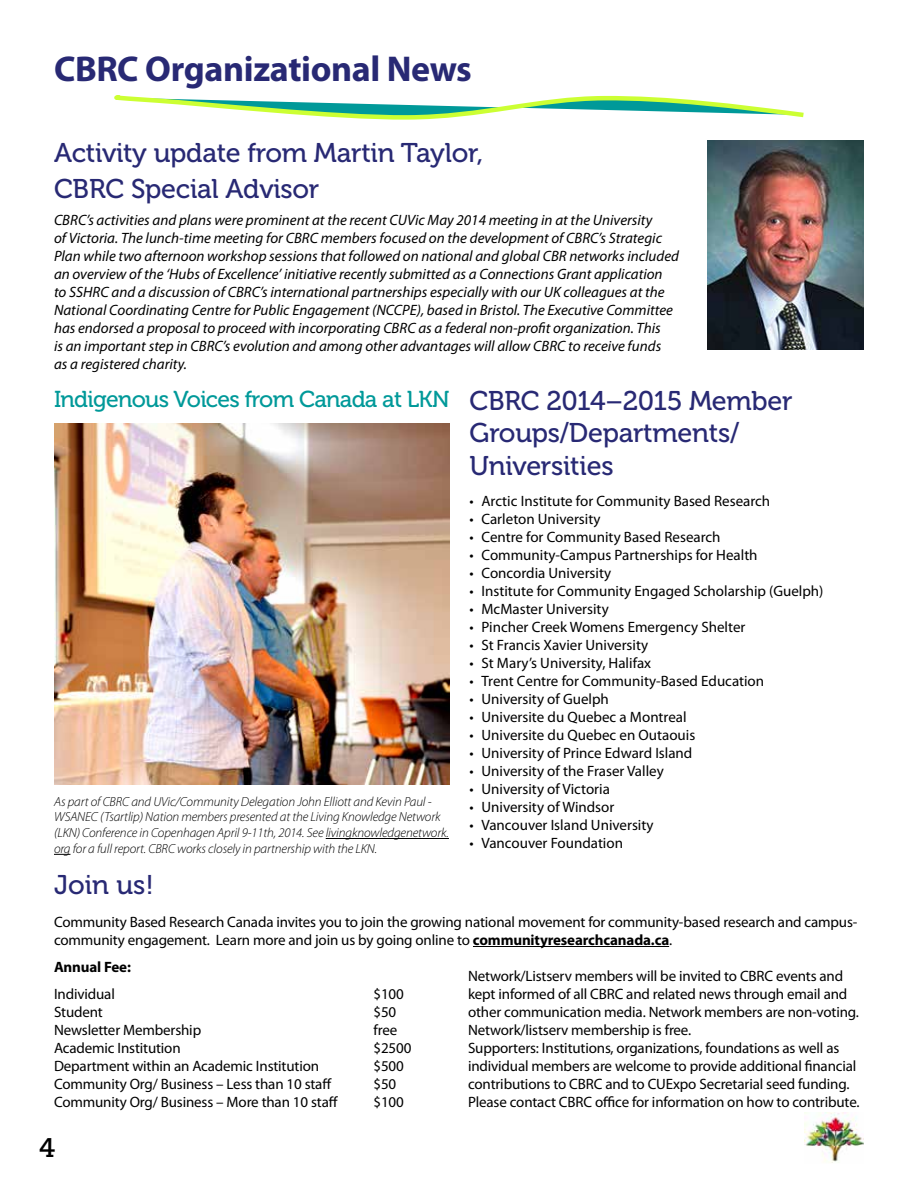
<style>
.page{position:relative;width:918px;height:1188px;background:#fff}
.page>*{position:absolute;margin:0;border:0;box-sizing:border-box;transform-origin:0 0}
.Section_Head{font:700 36px "Myriad Pro";letter-spacing:-.01em;color:#282974}
.Header_2{font:27px/32.4px "Museo 500";letter-spacing:-.01em;color:#282974}
.t1{font:700 27px "Caecilia LT Std";color:#000}
.Subhead{font:22.95px "Museo 500";letter-spacing:-.03em;color:#099}
.Copy{font:15px/18px "Myriad Pro";letter-spacing:-.01em;color:#000}
.Copy-2{font:italic 15px/18px "Myriad Pro";color:#000}
.Copy-3{font:700 15px "Myriad Pro";letter-spacing:-.01em;color:#000}
.t2{font:italic 300 13.2px/15.9px "Myriad Pro";letter-spacing:-.01em;color:#000}
.s1{font-weight:700}
</style>
<div class="page">
<img style="left:805px;top:1112px;width:59px;height:51px">
<hr style="left:473px;top:946px;width:196px;height:1px;background:#000">
<svg style="left:114px;top:95px;width:690px;height:25px"></svg>
<img style="left:707px;top:140px;width:157px;height:209px">
<img style="left:54px;top:423px;width:396px;height:361px">
<hr style="left:326px;top:838px;width:123px;height:1px;background:#000">
<svg style="left:54px;top:854px;width:16px;height:1px"></svg>
<p class="Section_Head" style="left:54px;top:45px;width:419px">CBRC Organizational News</p>
<p class="Header_2" style="left:54px;top:135px;width:431px;line-height:36px">Activity update from Martin Taylor,<br>CBRC Special Advisor</p>
<p class="Copy-2" style="left:54px;top:211px;width:627px">CBRC’s activities and plans were prominent at the recent CUVic May 2014 meeting in at the University<br>of Victoria. The lunch-time meeting for CBRC members focused on the development of CBRC’s Strategic Plan while two afternoon workshop sessions that followed on national and global CBR networks included an overview of the ‘Hubs of Excellence’ initiative recently submitted as a Connections Grant application<br>to SSHRC and a discussion of CBRC’s international partnerships especially with our UK colleagues at the National Coordinating Centre for Public Engagement (NCCPE), based in Bristol. The Executive Committee has endorsed a proposal to proceed with incorporating CBRC as a federal non-profit organization. This<br>is an important step in CBRC’s evolution and among other advantages will allow CBRC to receive funds<br>as a registered charity.</p>
<p class="Header_2" style="left:470px;top:385px;width:325px">CBRC 2014–2015 Member<br>Groups/Departments/<br>Universities</p>
<p class="Copy" style="left:470px;top:492px;width:302px">• Arctic Institute for Community Based Research</p>
<p class="Copy" style="left:470px;top:510px;width:133px">• Carleton University</p>
<p class="Copy" style="left:470px;top:528px;width:253px">• Centre for Community Based Research</p>
<p class="Copy" style="left:470px;top:546px;width:290px">• Community-Campus Partnerships for Health</p>
<p class="Copy" style="left:470px;top:564px;width:143px">• Concordia University</p>
<p class="Copy" style="left:470px;top:582px;width:356px">• Institute for Community Engaged Scholarship (Guelph)</p>
<p class="Copy" style="left:470px;top:600px;width:141px">• McMaster University</p>
<p class="Copy" style="left:470px;top:618px;width:277px">• Pincher Creek Womens Emergency Shelter</p>
<p class="Copy" style="left:470px;top:636px;width:180px">• St Francis Xavier University</p>
<p class="Copy" style="left:470px;top:654px;width:183px">• St Mary’s University, Halifax</p>
<p class="Copy" style="left:470px;top:672px;width:296px">• Trent Centre for Community-Based Education</p>
<p class="Copy" style="left:470px;top:690px;width:141px">• University of Guelph</p>
<p class="Copy" style="left:470px;top:708px;width:219px">• Universite du Quebec a Montreal</p>
<p class="Copy" style="left:470px;top:726px;width:227px">• Universite du Quebec en Outaouis</p>
<p class="Copy" style="left:470px;top:744px;width:224px">• University of Prince Edward Island</p>
<p class="Copy" style="left:470px;top:762px;width:196px">• University of the Fraser Valley</p>
<p class="Copy" style="left:470px;top:780px;width:142px">• University of Victoria</p>
<p class="Copy" style="left:470px;top:798px;width:146px">• University of Windsor</p>
<p class="Copy" style="left:470px;top:816px;width:186px">• Vancouver Island University</p>
<p class="Copy" style="left:470px;top:834px;width:155px">• Vancouver Foundation</p>
<p class="Subhead" style="left:54px;top:386px;width:397px">Indigenous Voices from Canada at LKN</p>
<p class="t2" style="left:54px;top:793px;width:396px">As part of CBRC and UVic/Community Delegation John Elliott and Kevin Paul - WSANEC (Tsartlip) Nation members presented at the Living Knowledge Network (LKN) Conference in Copenhagen April 9-11th, 2014. See livingknowledgenetwork. org for a full report. CBRC works closely in partnership with the LKN.</p>
<p class="Header_2" style="left:54px;top:869px;width:101px">Join us!</p>
<p class="Copy" style="left:54px;top:913px;width:805px">Community Based Research Canada invites you to join the growing national movement for community-based research and campus&shy;community engagement. Learn more and join us by going online to <span class="s1">communityresearchcanada.ca</span>.</p>
<p class="Copy-3" style="left:54px;top:957px;width:78px">Annual Fee:</p>
<p class="Copy" style="left:54px;top:985px;width:62px">Individual</p>
<p class="Copy" style="left:374px;top:985px;width:32px">$100</p>
<p class="Copy" style="left:54px;top:1003px;width:50px">Student</p>
<p class="Copy" style="left:374px;top:1003px;width:24px">$50</p>
<p class="Copy" style="left:54px;top:1021px;width:149px">Newsletter Membership</p>
<p class="Copy" style="left:374px;top:1021px;width:25px">free</p>
<p class="Copy" style="left:54px;top:1039px;width:128px">Academic Institution</p>
<p class="Copy" style="left:374px;top:1039px;width:39px">$2500</p>
<p class="Copy" style="left:54px;top:1057px;width:267px">Department within an Academic Institution</p>
<p class="Copy" style="left:374px;top:1057px;width:32px">$500</p>
<p class="Copy" style="left:54px;top:1075px;width:279px">Community Org/ Business – Less than 10 staff</p>
<p class="Copy" style="left:374px;top:1075px;width:24px">$50</p>
<p class="Copy" style="left:54px;top:1093px;width:286px">Community Org/ Business – More than 10 staff</p>
<p class="Copy" style="left:374px;top:1093px;width:32px">$100</p>
<p class="Copy" style="left:468px;top:967px;width:393px">Network/Listserv members will be invited to CBRC events and kept informed of all CBRC and related news through email and other communication media. Network members are non-voting.<br>Network/listserv membership is free.</p>
<p class="Copy" style="left:468px;top:1039px;width:393px">Supporters: Institutions, organizations, foundations as well as individual members are welcome to provide additional financial contributions to CBRC and to CUExpo Secretarial seed funding.<br>Please contact CBRC office for information on how to contribute.</p>
<h2 class="t1" style="left:39px;top:1131px;width:17px">4</h2>
</div>
